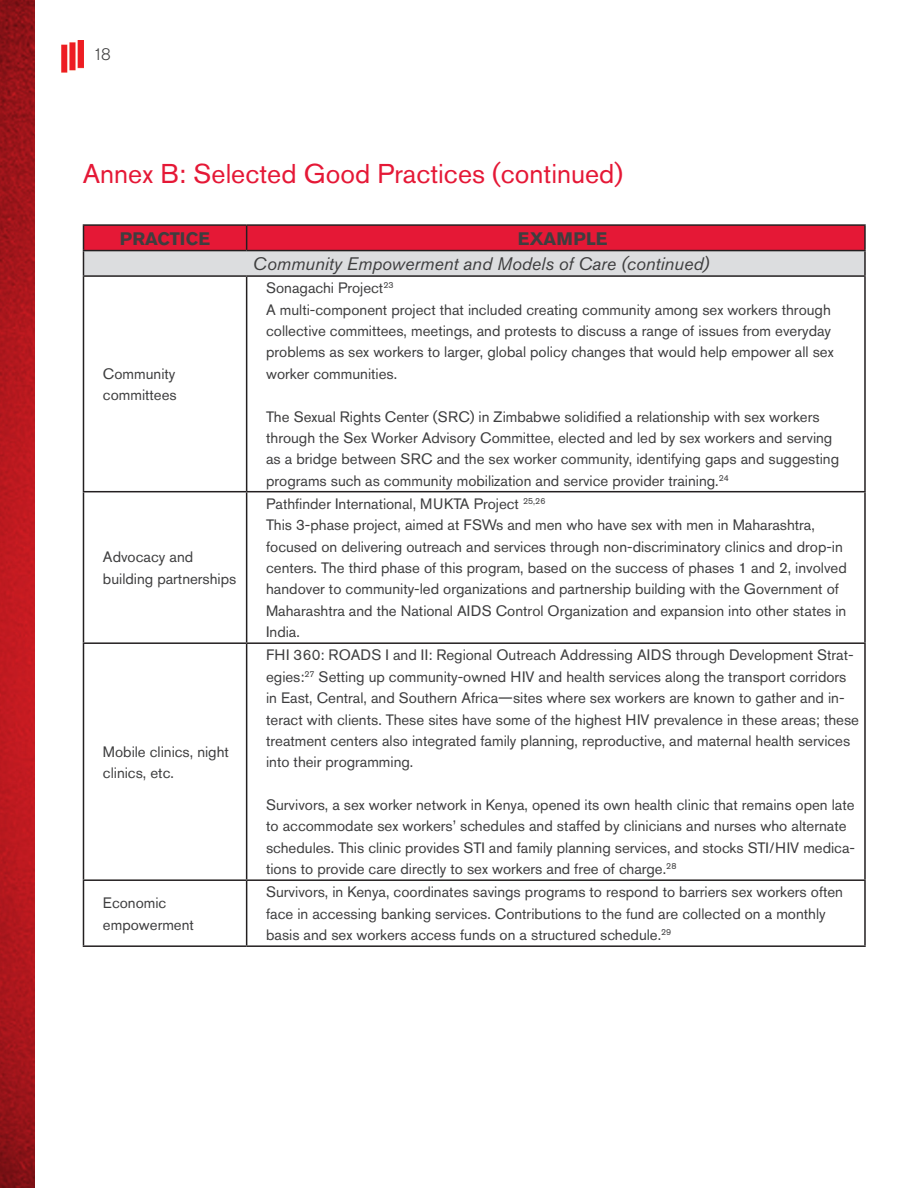
<style>
.page{position:relative;width:918px;height:1188px;background:#fff}
.page>*{position:absolute;margin:0;border:0;box-sizing:border-box;transform-origin:0 0}
.small_bullets_paragr{font:27px "Akzidenz Grotesk Std";color:#e51836}
.small_bullets_paragr-2{font:italic 18px "Akzidenz Grotesk Std";color:#3e3e3f}
.small_bullets_paragr-3{font:700 18px "Akzidenz Grotesk Std";color:#3e3e3f}
.t1{font:300 16.5px "Akzidenz Grotesk Std";color:#3e3e3f}
.small_bullets_paragr-4{font:15px/21.3px "Akzidenz Grotesk Std";color:#3e3e3f}
.s1{font-size:16.5px}
</style>
<div class="page">
<img style="left:0;top:0;width:34px;height:1188px">
<img style="left:62px;top:40px;width:21px;height:32px">
<hr style="left:83px;top:224px;width:164px;height:2px;background:#231f20">
<hr style="left:247px;top:224px;width:619px;height:2px;background:#231f20">
<hr style="left:864px;top:226px;width:2px;height:24px;background:#231f20">
<svg style="left:83px;top:225px;width:782px;height:50px;background:#da7686"></svg>
<hr style="left:247px;top:250px;width:619px;height:1px;background:#231f20">
<hr style="left:864px;top:251px;width:2px;height:24px;background:#231f20">
<hr style="left:83px;top:275px;width:164px;height:2px;background:#231f20">
<hr style="left:83px;top:277px;width:1px;height:214px;background:#231f20">
<hr style="left:247px;top:275px;width:619px;height:2px;background:#231f20">
<hr style="left:246px;top:277px;width:1px;height:214px;background:#231f20">
<hr style="left:864px;top:277px;width:2px;height:214px;background:#231f20">
<hr style="left:83px;top:491px;width:164px;height:1px;background:#231f20">
<hr style="left:83px;top:492px;width:1px;height:150px;background:#231f20">
<hr style="left:247px;top:491px;width:619px;height:1px;background:#231f20">
<hr style="left:246px;top:492px;width:1px;height:150px;background:#231f20">
<hr style="left:864px;top:492px;width:2px;height:150px;background:#231f20">
<hr style="left:83px;top:642px;width:164px;height:2px;background:#231f20">
<hr style="left:83px;top:644px;width:1px;height:235px;background:#231f20">
<hr style="left:247px;top:642px;width:619px;height:2px;background:#231f20">
<hr style="left:246px;top:644px;width:1px;height:235px;background:#231f20">
<hr style="left:864px;top:644px;width:2px;height:235px;background:#231f20">
<hr style="left:83px;top:879px;width:164px;height:2px;background:#231f20">
<hr style="left:83px;top:881px;width:1px;height:64px;background:#231f20">
<hr style="left:247px;top:879px;width:619px;height:2px;background:#231f20">
<hr style="left:246px;top:881px;width:1px;height:64px;background:#231f20">
<hr style="left:864px;top:881px;width:2px;height:64px;background:#231f20">
<hr style="left:83px;top:945px;width:164px;height:2px;background:#231f20">
<hr style="left:247px;top:945px;width:619px;height:2px;background:#231f20">
<p class="t1" style="left:93px;top:45px;width:19px">18</p>
<p class="small_bullets_paragr" style="left:83px;top:158px;width:542px">Annex B: Selected Good Practices (continued)</p>
<p class="small_bullets_paragr-3" style="left:120px;top:228px;width:92px">PRACTICE</p>
<p class="small_bullets_paragr-3" style="left:518px;top:228px;width:91px">EXAMPLE</p>
<p class="small_bullets_paragr-2" style="left:253px;top:253px;width:458px">Community Empowerment and Models of Care (continued)</p>
<p class="small_bullets_paragr-4" style="left:103px;top:363px;width:74px">Community</p>
<p class="small_bullets_paragr-4" style="left:103px;top:384px;width:75px">committees</p>
<p class="small_bullets_paragr-4" style="left:103px;top:546px;width:92px">Advocacy and</p>
<p class="small_bullets_paragr-4" style="left:103px;top:568px;width:135px">building partnerships</p>
<p class="small_bullets_paragr-4" style="left:103px;top:741px;width:127px">Mobile clinics, night clinics, etc.</p>
<p class="small_bullets_paragr-4" style="left:103px;top:892px;width:65px">Economic</p>
<p class="small_bullets_paragr-4" style="left:103px;top:914px;width:92px">empowerment</p>
<p class="small_bullets_paragr-4" style="left:266px;top:277px;width:129px">Sonagachi Project<sup>23</sup></p>
<p class="small_bullets_paragr-4" style="left:266px;top:299px;width:569px">A multi-component project that included creating community among sex workers through collective committees, meetings, and protests to discuss a range of issues from everyday problems as sex workers to larger, global policy changes that would help empower all sex worker communities.</p>
<p class="small_bullets_paragr-4" style="left:266px;top:406px;width:575px">The Sexual Rights Center (SRC) in Zimbabwe solidified a relationship with sex workers through the Sex Worker Advisory Committee, elected and led by sex workers and serving as a bridge between SRC and the sex worker community, identifying gaps and suggesting programs such as community mobilization and service provider training.<sup>24</sup></p>
<p class="small_bullets_paragr-4" style="left:266px;top:493px;width:281px">Pathfinder International, MUKTA Project <sup>25,26</sup></p>
<p class="small_bullets_paragr-4" style="left:266px;top:514px;width:582px">This 3-phase project, aimed at FSWs and men who have sex with men in Maharashtra, focused on delivering outreach and services through non-discriminatory clinics and drop-in centers. The third phase of this program, based on the success of phases 1 and 2, involved handover to community-led organizations and partnership building with the Government of Maharashtra and the National AIDS Control Organization and expansion into other states in India.</p>
<p class="small_bullets_paragr-4" style="left:266px;top:644px;width:594px">FHI 360: ROADS I and II: Regional Outreach Addressing AIDS through Development Strat&shy;egies:<sup>27</sup> Setting up community-owned HIV and health services along the transport corridors in East, Central, and Southern Africa<span class="s1">—</span>sites where sex workers are known to gather and in&shy;teract with clients. These sites have some of the highest HIV prevalence in these areas; these treatment centers also integrated family planning, reproductive, and maternal health services into their programming.</p>
<p class="small_bullets_paragr-4" style="left:266px;top:794px;width:591px">Survivors, a sex worker network in Kenya, opened its own health clinic that remains open late to accommodate sex workers’ schedules and staffed by clinicians and nurses who alternate schedules. This clinic provides STI and family planning services, and stocks STI/HIV medica&shy;tions to provide care directly to sex workers and free of charge.<sup>28</sup></p>
<p class="small_bullets_paragr-4" style="left:266px;top:881px;width:578px">Survivors, in Kenya, coordinates savings programs to respond to barriers sex workers often face in accessing banking services. Contributions to the fund are collected on a monthly basis and sex workers access funds on a structured schedule.<sup>29</sup></p>
</div>
